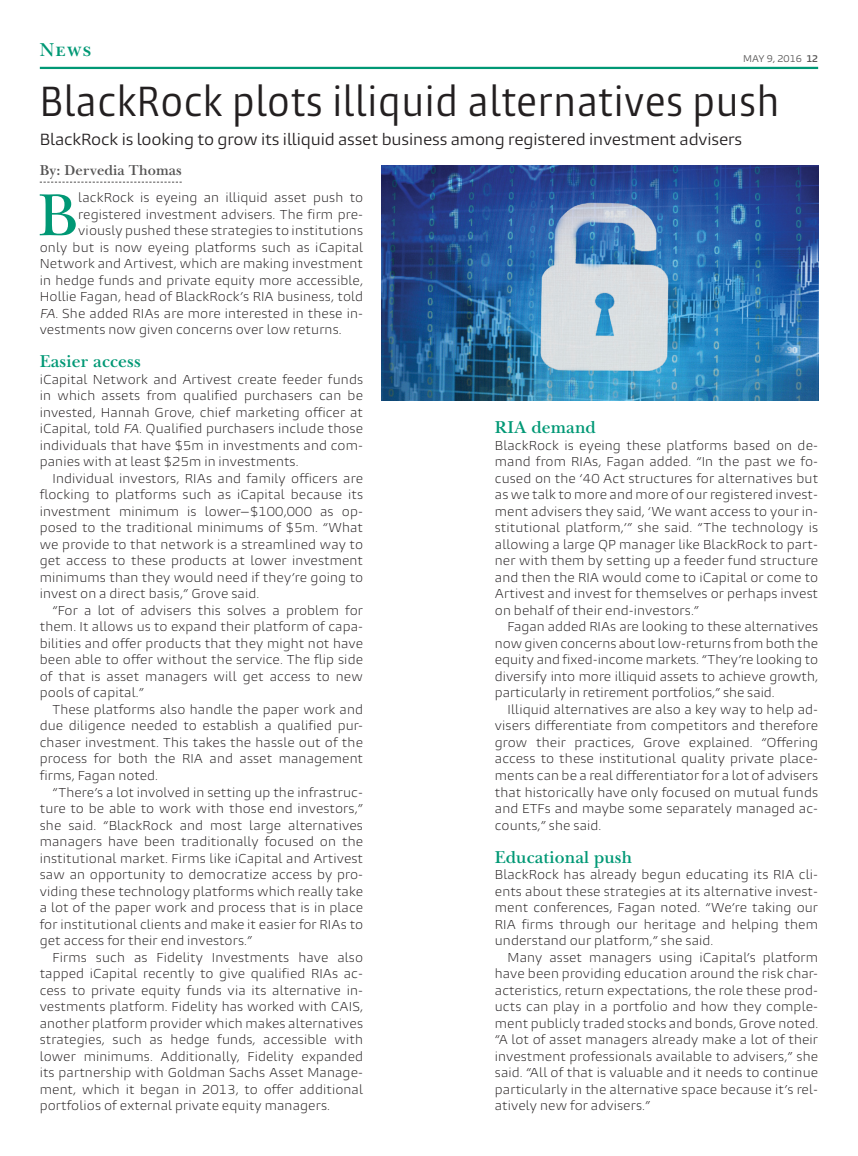
<style>
.page{position:relative;width:858px;height:1156px;background:#fff}
.page>*{position:absolute;margin:0;border:0;box-sizing:border-box;transform-origin:0 0}
.t1{font:61.95px "New Baskerville ITC Pro";color:#009875}
.t2{font:condensed 39px "Burlingame Pro";letter-spacing:.02em;color:#231f20}
.t3{font:600 19.5px "New Baskerville ITC Pro";color:#009875}
.t4{font:600 18px "New Baskerville ITC Pro";letter-spacing:.01em;color:#009875}
.t5{font:15px "Burlingame Pro";letter-spacing:-.01em;color:#231f20}
.t6{font:600 15px "New Baskerville ITC Pro";letter-spacing:.01em;color:#535252}
.t7{font:300 12px/16.5px "Burlingame Pro";letter-spacing:.01em;color:#231f20;text-align:justify}
.t8{font:9px "Burlingame Pro";color:#535252}
.s1{font-weight:600}
</style>
<div class="page">
<hr style="left:40px;top:67px;width:778px;height:2px;background:#009875">
<svg style="left:40px;top:182px;width:142px;height:1px"></svg>
<img style="left:381px;top:165px;width:437px;height:235px">
<h3 class="t3" style="left:40px;top:39px;width:53px">News</h3>
<p class="t8" style="left:743px;top:53px;width:77px">MAY 9, 2016 <span class="s1">12</span></p>
<h2 class="t2" style="left:40px;top:77px;width:741px">BlackRock plots illiquid alternatives push</h2>
<p class="t5" style="left:40px;top:129px;width:704px">BlackRock is looking to grow its illiquid asset business among registered investment advisers</p>
<p class="t6" style="left:40px;top:162px;width:144px">By: Dervedia Thomas</p>
<h1 class="t1" style="left:38px;top:180px;width:41px">B</h1>
<p class="t7" style="left:78px;top:189px;width:286px">lackRock is eyeing an illiquid asset push to</p>
<p class="t7" style="left:78px;top:206px;width:286px">registered investment advisers. The firm pre-</p>
<p class="t7" style="left:78px;top:222px;width:286px">viously pushed these strategies to institutions</p>
<p class="t7" style="left:40px;top:239px;width:325px">only but is now eyeing platforms such as iCapital</p>
<p class="t7" style="left:40px;top:255px;width:325px">Network and Artivest, which are making investment</p>
<p class="t7" style="left:40px;top:272px;width:325px">in hedge funds and private equity more accessible,</p>
<p class="t7" style="left:40px;top:288px;width:325px">Hollie Fagan, head of BlackRock’s RIA business, told</p>
<p class="t7" style="left:40px;top:305px;width:325px">FA. She added RIAs are more interested in these in-</p>
<p class="t7" style="left:40px;top:321px;width:303px">vestments now given concerns over low returns.</p>
<h3 class="t4" style="left:40px;top:351px;width:103px">Easier access</h3>
<p class="t7" style="left:40px;top:371px;width:325px">iCapital Network and Artivest create feeder funds in which assets from qualified purchasers can be invested, Hannah Grove, chief marketing officer at iCapital, told FA. Qualified purchasers include those individuals that have $5m in investments and com&shy;panies with at least $25m in investments.</p>
<p class="t7" style="left:40px;top:470px;width:325px;text-indent:13px">Individual investors, RIAs and family officers are flocking to platforms such as iCapital because its investment minimum is lower—$100,000 as op&shy;posed to the traditional minimums of $5m. “What we provide to that network is a streamlined way to get access to these products at lower investment minimums than they would need if they’re going to invest on a direct basis,” Grove said.</p>
<p class="t7" style="left:40px;top:602px;width:325px;text-indent:13px">“For a lot of advisers this solves a problem for them. It allows us to expand their platform of capa&shy;bilities and offer products that they might not have been able to offer without the service. The flip side of that is asset managers will get access to new pools of capital.”</p>
<p class="t7" style="left:40px;top:701px;width:325px;text-indent:13px">These platforms also handle the paper work and due diligence needed to establish a qualified pur&shy;chaser investment. This takes the hassle out of the process for both the RIA and asset management firms, Fagan noted.</p>
<p class="t7" style="left:40px;top:783px;width:325px;text-indent:13px">“There’s a lot involved in setting up the infrastruc&shy;ture to be able to work with those end investors,” she said. “BlackRock and most large alternatives managers have been traditionally focused on the institutional market. Firms like iCapital and Artivest saw an opportunity to democratize access by pro&shy;viding these technology platforms which really take a lot of the paper work and process that is in place for institutional clients and make it easier for RIAs to get access for their end investors.”</p>
<p class="t7" style="left:40px;top:948px;width:325px;text-indent:13px">Firms such as Fidelity Investments have also tapped iCapital recently to give qualified RIAs ac&shy;cess to private equity funds via its alternative in&shy;vestments platform. Fidelity has worked with CAIS, another platform provider which makes alternatives strategies, such as hedge funds, accessible with lower minimums. Additionally, Fidelity expanded its partnership with Goldman Sachs Asset Manage&shy;ment, which it began in 2013, to offer additional portfolios of external private equity managers.</p>
<h3 class="t4" style="left:495px;top:417px;width:102px">RIA demand</h3>
<p class="t7" style="left:495px;top:437px;width:325px">BlackRock is eyeing these platforms based on de&shy;mand from RIAs, Fagan added. “In the past we fo&shy;cused on the ‘40 Act structures for alternatives but as we talk to more and more of our registered invest&shy;ment advisers they said, ‘We want access to your in&shy;stitutional platform,’” she said. “The technology is allowing a large QP manager like BlackRock to part&shy;ner with them by setting up a feeder fund structure and then the RIA would come to iCapital or come to Artivest and invest for themselves or perhaps invest on behalf of their end-investors.”</p>
<p class="t7" style="left:495px;top:618px;width:325px;text-indent:13px">Fagan added RIAs are looking to these alternatives now given concerns about low-returns from both the equity and fixed-income markets. “They’re looking to diversify into more illiquid assets to achieve growth, particularly in retirement portfolios,” she said.</p>
<p class="t7" style="left:495px;top:701px;width:325px;text-indent:13px">Illiquid alternatives are also a key way to help ad&shy;visers differentiate from competitors and therefore grow their practices, Grove explained. “Offering access to these institutional quality private place&shy;ments can be a real differentiator for a lot of advisers that historically have only focused on mutual funds and ETFs and maybe some separately managed ac&shy;counts,” she said.</p>
<h3 class="t4" style="left:495px;top:846px;width:139px">Educational push</h3>
<p class="t7" style="left:495px;top:866px;width:325px">BlackRock has already begun educating its RIA cli&shy;ents about these strategies at its alternative invest&shy;ment conferences, Fagan noted. “We’re taking our RIA firms through our heritage and helping them understand our platform,” she said.</p>
<p class="t7" style="left:495px;top:948px;width:325px;text-indent:13px">Many asset managers using iCapital’s platform have been providing education around the risk char&shy;acteristics, return expectations, the role these prod&shy;ucts can play in a portfolio and how they comple&shy;ment publicly traded stocks and bonds, Grove noted. “A lot of asset managers already make a lot of their investment professionals available to advisers,” she said. “All of that is valuable and it needs to continue particularly in the alternative space because it’s rel&shy;atively new for advisers.”</p>
</div>
